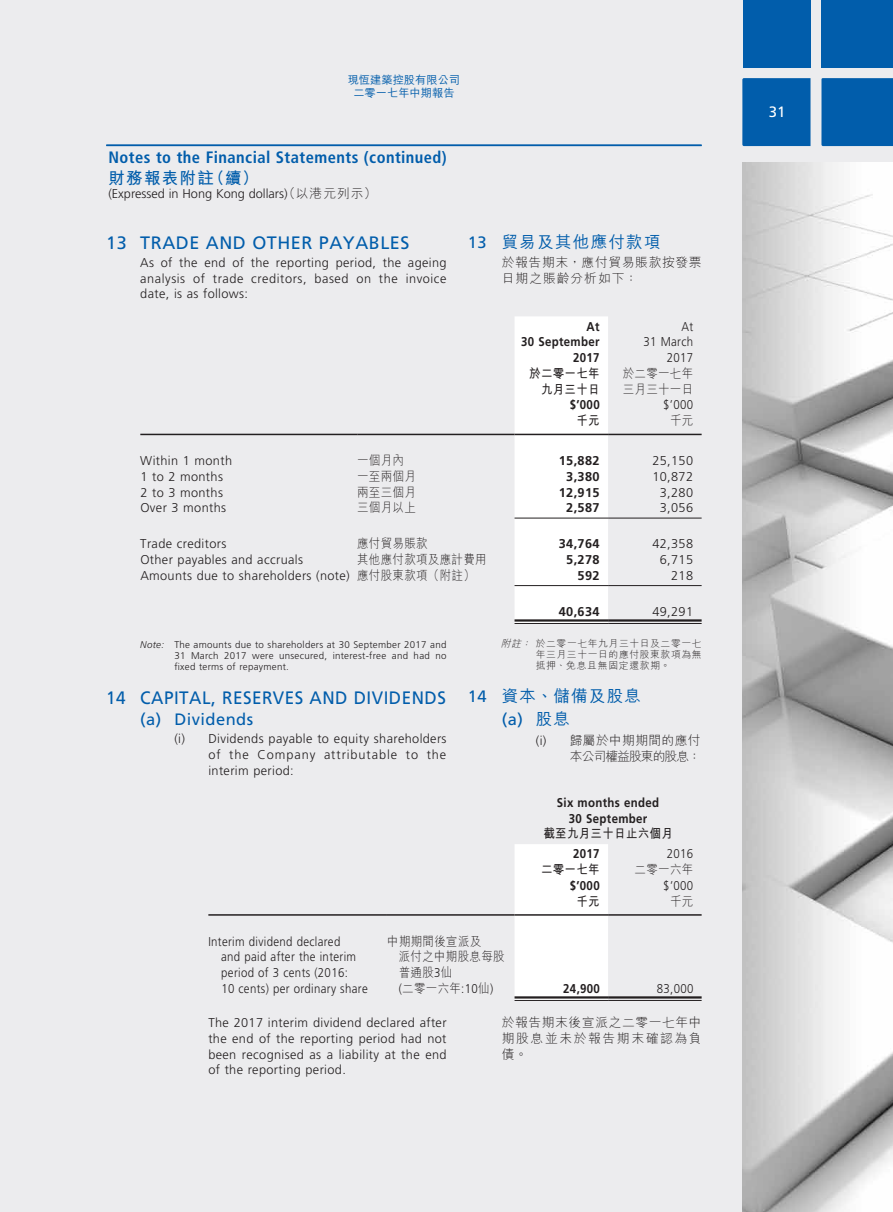
<style>
.page{position:relative;width:893px;height:1212px;background:#ececee}
.page>*{position:absolute;margin:0;border:0;box-sizing:border-box;transform-origin:0 0}
.t1{font:18px "Frutiger LT Std";letter-spacing:.03em;color:#015dab;scale:.95 1}
.t2{font:18px "Frutiger LT Std";letter-spacing:.03em;color:#015dab}
.t3{font:700 condensed 16.5px "Frutiger LT Std";letter-spacing:.025em;color:#015dab}
.t4{font:500 16.5px "M Hei HK";letter-spacing:.08em;color:#015dab}
.t5{font:16.5px "Frutiger LT Std";letter-spacing:.03em;color:#015dab}
.t6{font:700 16.5px "M Hei HK";letter-spacing:.08em;color:#015dab}
.t7{font:15px "Frutiger LT Std";color:#fff}
.t8{font:300 12.75px/15.8px "Frutiger LT Std";letter-spacing:.03em;color:#231f20;text-align:justify}
.t9{font:300 12.75px/15.8px "Frutiger LT Std";letter-spacing:.03em;color:#231f20;text-align:right;scale:.9 1}
.t10{font:300 12.75px/15.8px "M Hei HK";letter-spacing:.03em;color:#231f20;scale:.9 1}
.t11{font:700 12.75px/15.8px "Frutiger LT Std";letter-spacing:.03em;color:#231f20;text-align:right;scale:.9 1}
.t12{font:700 12.75px "Frutiger LT Std";letter-spacing:.03em;color:#231f20}
.t13{font:300 12.75px "Frutiger LT Std";color:#231f20}
.t14{font:700 12.75px/15.8px "M Hei HK";letter-spacing:.03em;color:#231f20;text-align:right;scale:.9 1}
.t15{font:300 12.75px/15.8px "M Hei HK";letter-spacing:.03em;color:#231f20;text-align:justify}
.t16{font:300 12.75px/15.8px "M Hei HK";letter-spacing:.05em;color:#231f20}
.t17{font:300 12.75px/15.8px "M Hei HK";letter-spacing:-.02em;color:#231f20;text-align:right}
.t18{font:500 11.25px/13.5px "M Hei HK";color:#015dab;text-align:center}
.t19{font:300 9.75px/11.2px "Frutiger LT Std";letter-spacing:.03em;color:#231f20;text-align:justify}
.t20{font:300 9.75px/11.2px "M Hei HK";letter-spacing:.065em;color:#231f20;text-align:justify}
.s1{font-family:"M Hei HK"}
.s2{font-family:"Frutiger LT Std";font-weight:400}
.s3{font-style:italic}
.s4{font-family:"Frutiger LT Std"}
.s5{font-family:"M Hei HK";font-weight:500}
</style>
<div class="page">
<div style="left:743px;top:0;width:67px;height:67px;background:#015dab"></div>
<div style="left:822px;top:0;width:71px;height:67px;background:#015dab"></div>
<div style="left:742px;top:78px;width:68px;height:68px;background:#015dab"></div>
<div style="left:821px;top:78px;width:72px;height:68px;background:#015dab"></div>
<img style="left:742px;top:162px;width:151px;height:1050px">
<hr style="left:106px;top:145px;width:596px;height:1px;background:#015dab">
<div style="left:514px;top:316px;width:94px;height:307px;background:#fff"></div>
<hr style="left:140px;top:434px;width:217px;height:1px;background:#231f20">
<hr style="left:357px;top:434px;width:157px;height:1px;background:#231f20">
<hr style="left:514px;top:434px;width:94px;height:1px;background:#231f20">
<hr style="left:608px;top:434px;width:94px;height:1px;background:#231f20">
<hr style="left:514px;top:518px;width:94px;height:1px;background:#231f20">
<hr style="left:608px;top:518px;width:94px;height:1px;background:#231f20">
<hr style="left:514px;top:585px;width:94px;height:1px;background:#231f20">
<hr style="left:608px;top:585px;width:94px;height:1px;background:#231f20">
<hr style="left:514px;top:619px;width:94px;height:3px;background:#231f20">
<hr style="left:514px;top:623px;width:94px;height:1px;background:#231f20">
<hr style="left:608px;top:619px;width:94px;height:3px;background:#231f20">
<hr style="left:608px;top:623px;width:94px;height:1px;background:#231f20">
<div style="left:514px;top:844px;width:94px;height:155px;background:#fff"></div>
<hr style="left:208px;top:914px;width:179px;height:2px;background:#231f20">
<hr style="left:387px;top:914px;width:127px;height:2px;background:#231f20">
<hr style="left:514px;top:914px;width:94px;height:2px;background:#231f20">
<hr style="left:608px;top:914px;width:94px;height:2px;background:#231f20">
<hr style="left:514px;top:996px;width:94px;height:2px;background:#231f20">
<hr style="left:514px;top:1000px;width:94px;height:1px;background:#231f20">
<hr style="left:608px;top:996px;width:94px;height:2px;background:#231f20">
<hr style="left:608px;top:1000px;width:94px;height:1px;background:#231f20">
<p class="t18" style="left:348px;top:72px;width:114px">現恆建築控股有限公司二零一七年中期報告</p>
<p class="t3" style="left:108px;top:147px;width:340px">Notes to the Financial Statements (continued)</p>
<p class="t6" style="left:108px;top:166px;width:152px">財務報表附註（續）</p>
<p class="t13" style="left:108px;top:186px;width:270px">(Expressed in Hong Kong dollars)<span class="s1">（以港元列示）</span></p>
<h1 class="t2" style="left:106px;top:232px;width:305px">13 TRADE AND OTHER PAYABLES</h1>
<p class="t8" style="left:140px;top:255px;width:308px">As of the end of the reporting period, the ageing analysis of trade creditors, based on the invoice date, is as follows:</p>
<p class="t4" style="left:468px;top:230px;width:194px"><span class="s2">13</span> 貿易及其他應付款項</p>
<p class="t16" style="left:502px;top:254px;width:201px">於報告期末，應付貿易賬款按發票日期之賬齡分析如下：</p>
<p class="t11" style="left:521px;top:318px;width:89px">At<br>30 September<br>2017</p>
<p class="t9" style="left:643px;top:318px;width:57px">At<br>31 March<br>2017</p>
<p class="t14" style="left:529px;top:364px;width:80px">於二零一七年九月三十日</p>
<p class="t10" style="left:623px;top:365px;width:80px">於二零一七年三月三十一日</p>
<p class="t11" style="left:570px;top:397px;width:35px">$’000</p>
<p class="t9" style="left:663px;top:397px;width:35px">$’000</p>
<p class="t14" style="left:576px;top:411px;width:27px">千元</p>
<p class="t10" style="left:670px;top:412px;width:27px">千元</p>
<p class="t8" style="left:140px;top:453px;width:93px">Within 1 month</p>
<p class="t10" style="left:357px;top:452px;width:54px">一個月內</p>
<p class="t12" style="left:559px;top:453px;width:42px">15,882</p>
<p class="t8" style="left:652px;top:453px;width:42px">25,150</p>
<p class="t8" style="left:140px;top:469px;width:84px">1 to 2 months</p>
<p class="t10" style="left:357px;top:468px;width:67px">一至兩個月</p>
<p class="t12" style="left:566px;top:469px;width:35px">3,380</p>
<p class="t8" style="left:652px;top:469px;width:42px">10,872</p>
<p class="t8" style="left:140px;top:484px;width:84px">2 to 3 months</p>
<p class="t10" style="left:357px;top:483px;width:67px">兩至三個月</p>
<p class="t12" style="left:559px;top:485px;width:42px">12,915</p>
<p class="t8" style="left:660px;top:484px;width:35px">3,280</p>
<p class="t8" style="left:140px;top:500px;width:87px">Over 3 months</p>
<p class="t10" style="left:357px;top:499px;width:67px">三個月以上</p>
<p class="t12" style="left:566px;top:500px;width:35px">2,587</p>
<p class="t8" style="left:660px;top:500px;width:35px">3,056</p>
<p class="t8" style="left:140px;top:536px;width:88px">Trade creditors</p>
<p class="t10" style="left:357px;top:535px;width:80px">應付貿易賬款</p>
<p class="t12" style="left:559px;top:536px;width:42px">34,764</p>
<p class="t8" style="left:652px;top:536px;width:42px">42,358</p>
<p class="t8" style="left:140px;top:552px;width:164px">Other payables and accruals</p>
<p class="t10" style="left:357px;top:551px;width:145px">其他應付款項及應計費用</p>
<p class="t12" style="left:566px;top:552px;width:35px">5,278</p>
<p class="t8" style="left:660px;top:552px;width:35px">6,715</p>
<p class="t8" style="left:140px;top:568px;width:336px">Amounts due to shareholders (note) <span class="s1">應付股東款項（附註）</span></p>
<p class="t12" style="left:578px;top:568px;width:23px">592</p>
<p class="t8" style="left:671px;top:568px;width:23px">218</p>
<p class="t12" style="left:559px;top:604px;width:42px">40,634</p>
<p class="t8" style="left:652px;top:604px;width:42px">49,291</p>
<p class="t19" style="left:174px;top:639px;width:274px;text-indent:-34px"><span class="s3">Note:</span> The amounts due to shareholders at 30 September 2017 and 31 March 2017 were unsecured, interest-free and had no fixed terms of repayment.</p>
<h1 class="t1" style="left:106px;top:687px;width:359px">14 CAPITAL, RESERVES AND DIVIDENDS</h1>
<p class="t5" style="left:140px;top:710px;width:114px">(a) Dividends</p>
<p class="t8" style="left:208px;top:731px;width:240px;text-indent:-34px">(i) Dividends payable to equity shareholders of the Company attributable to the interim period:</p>
<p class="t11" style="left:557px;top:794px;width:115px;text-align:center">Six months ended<br>30 September</p>
<p class="t14" style="left:543px;top:825px;width:145px">截至九月三十日止六個月</p>
<p class="t11" style="left:573px;top:846px;width:31px">2017</p>
<p class="t9" style="left:667px;top:846px;width:31px">2016</p>
<p class="t14" style="left:541px;top:860px;width:67px">二零一七年</p>
<p class="t10" style="left:635px;top:861px;width:67px">二零一六年</p>
<p class="t11" style="left:570px;top:877px;width:35px">$’000</p>
<p class="t9" style="left:663px;top:878px;width:35px">$’000</p>
<p class="t14" style="left:576px;top:892px;width:27px">千元</p>
<p class="t10" style="left:670px;top:892px;width:27px">千元</p>
<p class="t9" style="left:221px;top:933px;width:164px;text-align:left;text-indent:-13px">Interim dividend declared<br>and paid after the interim period of 3 cents (2016:<br>10 cents) per ordinary share</p>
<p class="t10" style="left:399px;top:932px;width:119px;text-indent:-11px">中期期間後宣派及<br>派付之中期股息每股普通股<span class="s4">3</span>仙<br><span class="s4">(</span>二零一六年<span class="s4">:10</span>仙<span class="s4">)</span></p>
<p class="t20" style="left:536px;top:637px;width:167px;text-indent:-35px"><span class="s3">附註：</span>於二零一七年九月三十日及二零一七年三月三十一日的應付股東款項為無抵押、免息且無固定還款期。</p>
<p class="t4" style="left:468px;top:684px;width:175px"><span class="s2">14</span> 資本、儲備及股息</p>
<p class="t5" style="left:502px;top:709px;width:70px">(a) <span class="s5">股息</span></p>
<p class="t17" style="left:536px;top:732px;width:167px"><span class="s4">(i)</span> 歸屬於中期期間的應付本公司權益股東的股息：</p>
<p class="t11" style="left:563px;top:980px;width:42px">24,900</p>
<p class="t9" style="left:657px;top:981px;width:42px">83,000</p>
<p class="t8" style="left:208px;top:1015px;width:240px">The 2017 interim dividend declared after the end of the reporting period had not been recognised as a liability at the end of the reporting period.</p>
<p class="t15" style="left:502px;top:1014px;width:201px">於報告期末後宣派之二零一七年中期股息並未於報告期末確認為負債。</p>
<p class="t7" style="left:769px;top:103px;width:18px">31</p>
</div>
